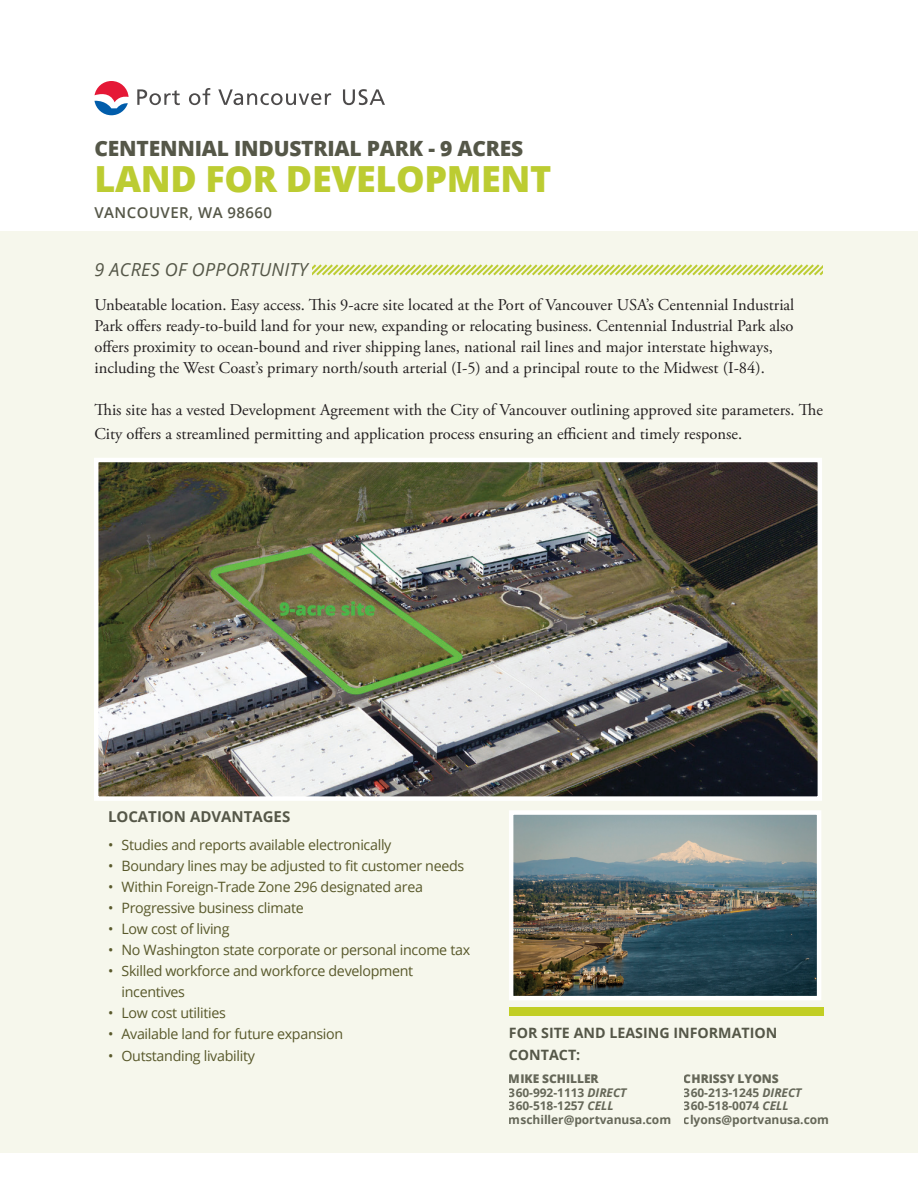
<style>
.page{position:relative;width:918px;height:1188px;background:#fff}
.page>*{position:absolute;margin:0;border:0;box-sizing:border-box;transform-origin:0 0}
.t1{font:800 36px "Open Sans";letter-spacing:-.01em;color:#bccc32}
.t2{font:800 21px "Open Sans";letter-spacing:-.01em;color:#555748}
.t3{font:italic 18px "Open Sans";letter-spacing:.015em;color:#555748}
.t4{font:16.5px/21px "Adobe Garamond Pro";color:#231f20}
.t5{font:700 15px "Open Sans";color:#555748}
.t6{font:600 15px "Open Sans";letter-spacing:.03em;color:#555748}
.t7{font:14.25px/21px "Open Sans";letter-spacing:-.02em;color:#58582a}
.t8{font:700 14.25px/22.5px "Open Sans";color:#555748}
.t9{font:700 12px/13.5px "Open Sans";letter-spacing:-.005em;color:#555748}
.s1{font-weight:800}
.s2{font-style:italic}
</style>
<div class="page">
<div style="left:0;top:231px;width:918px;height:921px;background:#f6f7ec"></div>
<svg style="left:312px;top:264px;width:510px;height:12px"></svg>
<svg style="left:94px;top:81px;width:35px;height:34px"></svg>
<svg style="left:137px;top:89px;width:43px;height:16px"></svg>
<svg style="left:189px;top:88px;width:21px;height:17px"></svg>
<svg style="left:218px;top:89px;width:113px;height:16px"></svg>
<svg style="left:343px;top:89px;width:42px;height:16px"></svg>
<img style="left:94px;top:458px;width:728px;height:343px">
<img style="left:509px;top:810px;width:312px;height:190px">
<div style="left:509px;top:1007px;width:315px;height:9px;background:#c1ce23"></div>
<p class="t2" style="left:94px;top:133px;width:430px">CENTENNIAL INDUSTRIAL PARK - 9 ACRES</p>
<h1 class="t1" style="left:94px;top:152px;width:459px">LAND FOR DEVELOPMENT</h1>
<p class="t6" style="left:94px;top:202px;width:179px">VANCOUVER, WA 98660</p>
<p class="t3" style="left:94px;top:257px;width:215px">9 ACRES OF OPPORTUNITY</p>
<p class="t4" style="left:94px;top:295px;width:701px">Unbeatable location. Easy access. This 9-acre site located at the Port of Vancouver USA’s Centennial Industrial Park offers ready-to-build land for your new, expanding or relocating business. Centennial Industrial Park also offers proximity to ocean-bound and river shipping lanes, national rail lines and major interstate highways, including the West Coast’s primary north/south arterial (I-5) and a principal route to the Midwest (I-84).</p>
<p class="t4" style="left:94px;top:398px;width:730px;line-height:24px">This site has a vested Development Agreement with the City of Vancouver outlining approved site parameters. The<br>City offers a streamlined permitting and application process ensuring an efficient and timely response.</p>
<p class="t5" style="left:108px;top:806px;width:184px">LOCATION ADVANTAGES</p>
<p class="t7" style="left:108px;top:833px;width:285px">• Studies and reports available electronically</p>
<p class="t7" style="left:108px;top:854px;width:358px">• Boundary lines may be adjusted to fit customer needs</p>
<p class="t7" style="left:108px;top:875px;width:316px">• Within Foreign-Trade Zone 296 designated area</p>
<p class="t7" style="left:108px;top:897px;width:197px">• Progressive business climate</p>
<p class="t7" style="left:108px;top:918px;width:123px">• Low cost of living</p>
<p class="t7" style="left:108px;top:939px;width:364px">• No Washington state corporate or personal income tax</p>
<p class="t7" style="left:121px;top:960px;width:293px;text-indent:-13px">• Skilled workforce and workforce development incentives</p>
<p class="t7" style="left:108px;top:1002px;width:119px">• Low cost utilities</p>
<p class="t7" style="left:108px;top:1023px;width:237px">• Available land for future expansion</p>
<p class="t7" style="left:108px;top:1045px;width:148px">• Outstanding livability</p>
<p class="t8" style="left:509px;top:1021px;width:270px">FOR SITE AND LEASING INFORMATION<br>CONTACT:</p>
<p class="t9" style="left:509px;top:1072px;width:164px"><span class="s1">MIKE SCHILLER<br></span>360-992-1113 <span class="s2">DIRECT<br></span>360-518-1257 <span class="s2">CELL </span>mschiller@portvanusa.com</p>
<p class="t9" style="left:684px;top:1072px;width:147px"><span class="s1">CHRISSY LYONS<br></span>360-213-1245 <span class="s2">DIRECT<br></span>360-518-0074 <span class="s2">CELL </span>clyons@portvanusa.com</p>
</div>
